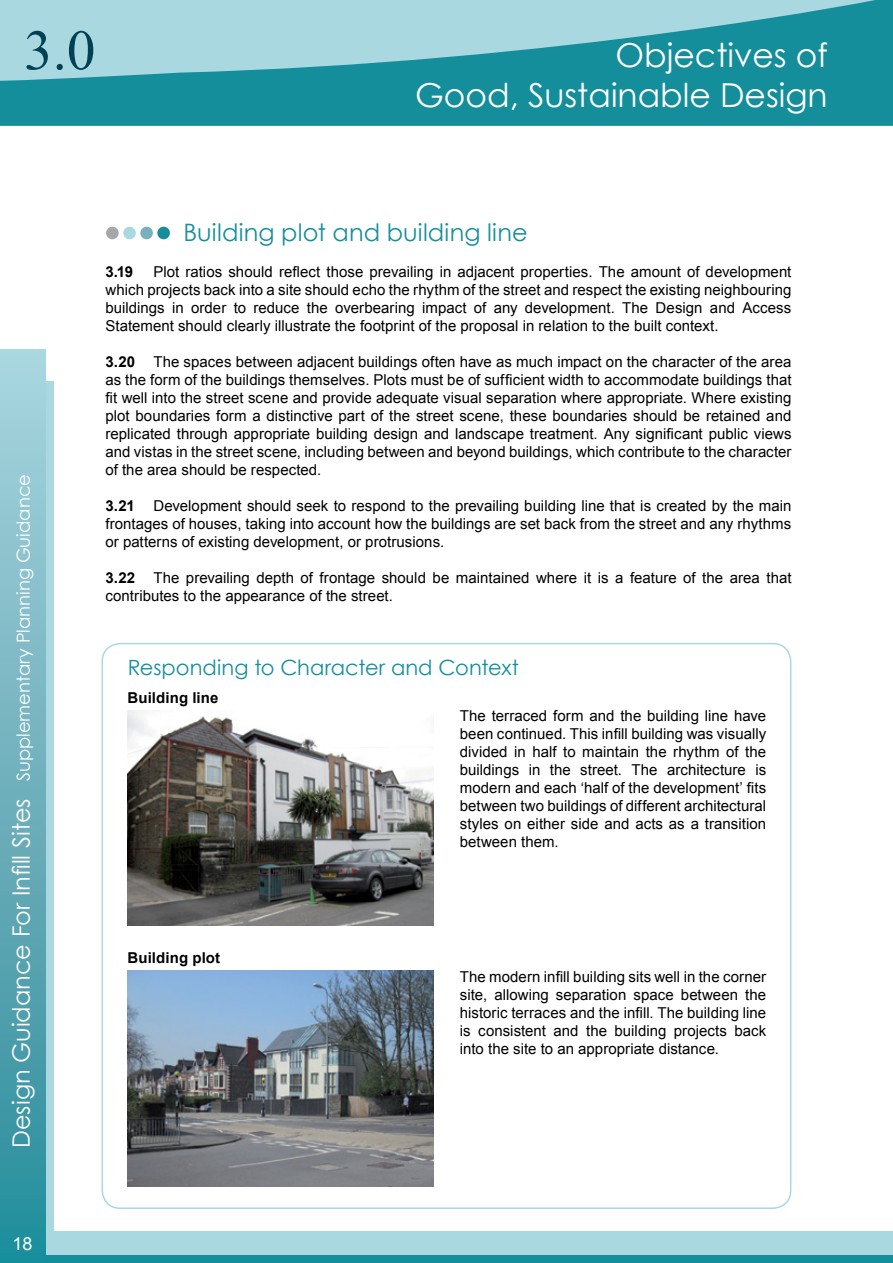
<style>
.page{position:relative;width:893px;height:1263px;background:#fff}
.page>*{position:absolute;margin:0;border:0;box-sizing:border-box;transform-origin:0 0}
.t1{font:57px "Times New Roman";color:#004154}
.t2{font:33px "Century Gothic";color:#fff}
.t3{font:24px "Century Gothic";color:#fff}
.t4{font:24px "Century Gothic";letter-spacing:.005em;color:#158e9c}
.t5{font:21px "Century Gothic";color:#158e9c}
.t6{font:18px "Century Gothic";color:#fff}
.t7{font:18px "Arial";color:#fff}
.t8{font:15px/18px "Arial";letter-spacing:.005em;color:#000;text-align:justify}
.t9{font:700 15px "Arial";letter-spacing:.005em;color:#000}
.s1{font-weight:700}
</style>
<div class="page">
<div style="left:8px;top:381px;width:46px;height:882px;background:#aad8e1"></div>
<svg style="left:0;top:0;width:893px;height:126px;background:#51abb7"></svg>
<div style="left:0;top:350px;width:45px;height:913px;background:linear-gradient(to bottom,#add4de,#268b9a)"></div>
<div style="left:51px;top:1231px;width:842px;height:27px;background:#aad8e1"></div>
<div style="left:45px;top:1256px;width:848px;height:7px;background:#158e9c"></div>
<div style="left:106px;top:227px;width:13px;height:12px;background:#a5a7aa;border-radius:50%"></div>
<div style="left:123px;top:227px;width:13px;height:12px;background:#aad8e1;border-radius:50%"></div>
<div style="left:140px;top:227px;width:13px;height:12px;background:#77b1bf;border-radius:50%"></div>
<div style="left:157px;top:227px;width:13px;height:12px;background:#158e9c;border-radius:50%"></div>
<img style="left:128px;top:710px;width:306px;height:216px">
<img style="left:128px;top:971px;width:306px;height:215px">
<h1 class="t1" style="left:24px;top:12px;width:73px">3.0</h1>
<h1 class="t2" style="left:616px;top:32px;width:214px">Objectives of</h1>
<p class="t2" style="left:415px;top:72px;width:414px">Good, Sustainable Design</p>
<p class="t6" style="left:11px;top:781px;width:309px;rotate:-90deg">Supplementary Planning Guidance</p>
<p class="t3" style="left:4px;top:1148px;width:351px;rotate:-90deg">Design Guidance For Infill Sites</p>
<p class="t7" style="left:12px;top:1231px;width:22px">18</p>
<h2 class="t4" style="left:183px;top:216px;width:346px">Building plot and building line</h2>
<p class="t8" style="left:105px;top:263px;width:687px;text-indent:48px">Plot ratios should reflect those prevailing in adjacent properties. The amount of development which projects back into a site should echo the rhythm of the street and respect the existing neighbouring buildings in order to reduce the overbearing impact of any development. The Design and Access Statement should clearly illustrate the footprint of the proposal in relation to the built context.</p>
<p class="t8" style="left:105px;top:353px;width:688px"><span class="s1">3.20</span> The spaces between adjacent buildings often have as much impact on the character of the area as the form of the buildings themselves. Plots must be of sufficient width to accommodate buildings that fit well into the street scene and provide adequate visual separation where appropriate. Where existing plot boundaries form a distinctive part of the street scene, these boundaries should be retained and replicated through appropriate building design and landscape treatment. Any significant public views and vistas in the street scene, including between and beyond buildings, which contribute to the character of the area should be respected.</p>
<p class="t8" style="left:105px;top:497px;width:688px"><span class="s1">3.21</span> Development should seek to respond to the prevailing building line that is created by the main frontages of houses, taking into account how the buildings are set back from the street and any rhythms or patterns of existing development, or protrusions.</p>
<p class="t8" style="left:105px;top:569px;width:688px"><span class="s1">3.22</span> The prevailing depth of frontage should be maintained where it is a feature of the area that contributes to the appearance of the street.</p>
<p class="t9" style="left:105px;top:262px;width:29px">3.19</p>
<h3 class="t5" style="left:128px;top:653px;width:393px">Responding to Character and Context</h3>
<p class="t9" style="left:128px;top:687px;width:92px">Building line</p>
<p class="t8" style="left:460px;top:707px;width:308px">The terraced form and the building line have been continued. This infill building was visually divided in half to maintain the rhythm of the buildings in the street. The architecture is modern and each ‘half of the development’ fits between two buildings of different architectural</p>
<p class="t8" style="left:460px;top:815px;width:308px">styles on either side and acts as a transition</p>
<p class="t8" style="left:460px;top:833px;width:100px">between them.</p>
<p class="t9" style="left:128px;top:948px;width:94px">Building plot</p>
<p class="t8" style="left:460px;top:967px;width:308px">The modern infill building sits well in the corner site, allowing separation space between the historic terraces and the infill. The building line is consistent and the building projects back into the site to an appropriate distance.</p>
</div>
